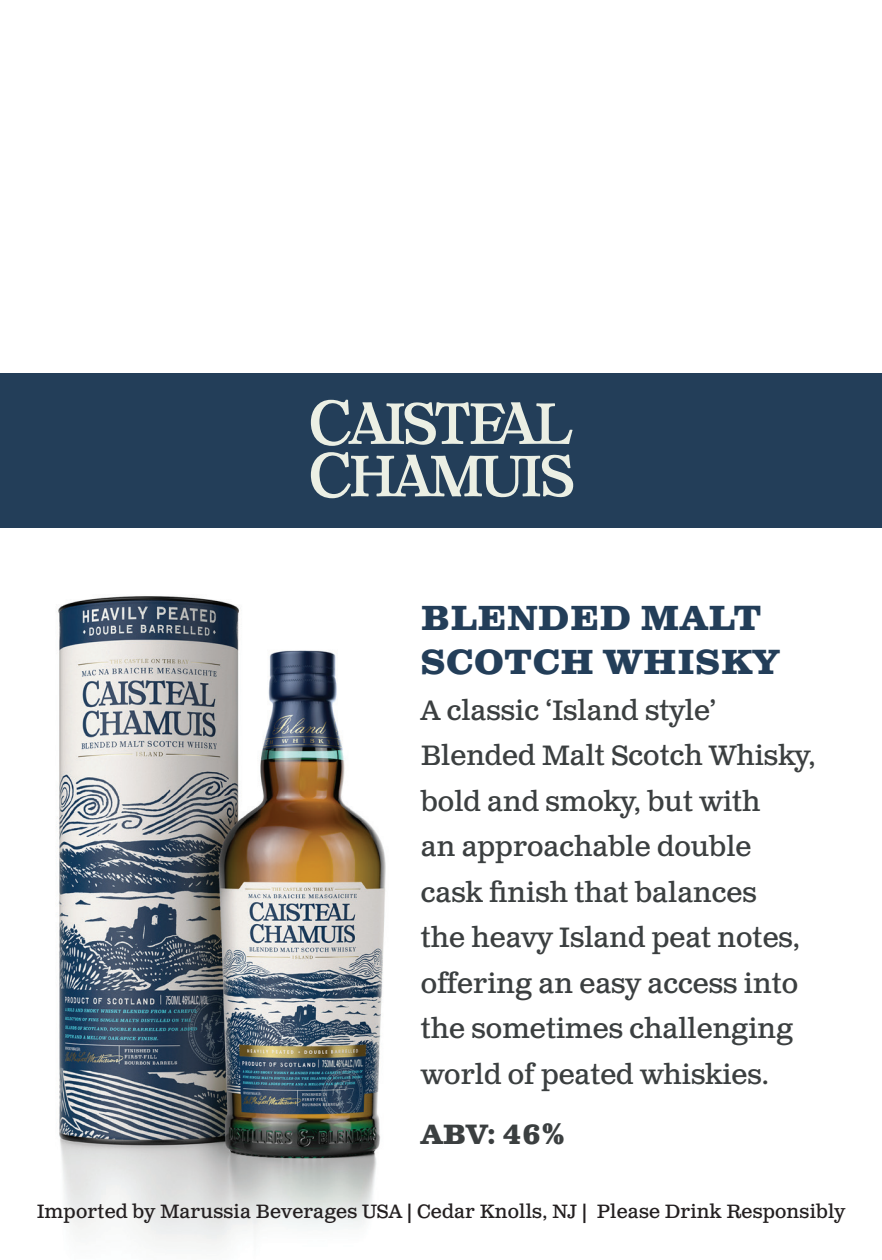
<style>
.page{position:relative;width:882px;height:1260px;background:#fff}
.page>*{position:absolute;margin:0;border:0;box-sizing:border-box;transform-origin:0 0}
.t1{font:700 35px/43.4px "Clarendon Text Pro";letter-spacing:.02em;color:#233e59}
.t2{font:28px/45.5px "Clarendon Text Pro";color:#3b3f40}
.t3{font:700 28px "Clarendon Text Pro";color:#3b3f40}
.t4{font:19.25px "Clarendon Text Pro";letter-spacing:.01em;color:#231f20}
</style>
<div class="page">
<div style="left:0;top:373px;width:882px;height:154px;background:#233e59"></div>
<svg style="left:311px;top:400px;width:262px;height:46px"></svg>
<svg style="left:311px;top:452px;width:263px;height:46px"></svg>
<img style="left:56px;top:596px;width:330px;height:650px">
<p class="t1" style="left:421px;top:598px;width:360px">BLENDED MALT<br>SCOTCH WHISKY</p>
<p class="t2" style="left:421px;top:688px;width:396px">A classic ‘Island style’<br>Blended Malt Scotch Whisky, bold and smoky, but with<br>an approachable double cask finish that balances<br>the heavy Island peat notes, offering an easy access into the sometimes challenging world of peated whiskies.</p>
<p class="t3" style="left:421px;top:1117px;width:146px">ABV: 46%</p>
<p class="t4" style="left:37px;top:1199px;width:810px">Imported by Marussia Beverages USA | Cedar Knolls, NJ | Please Drink Responsibly</p>
</div>
